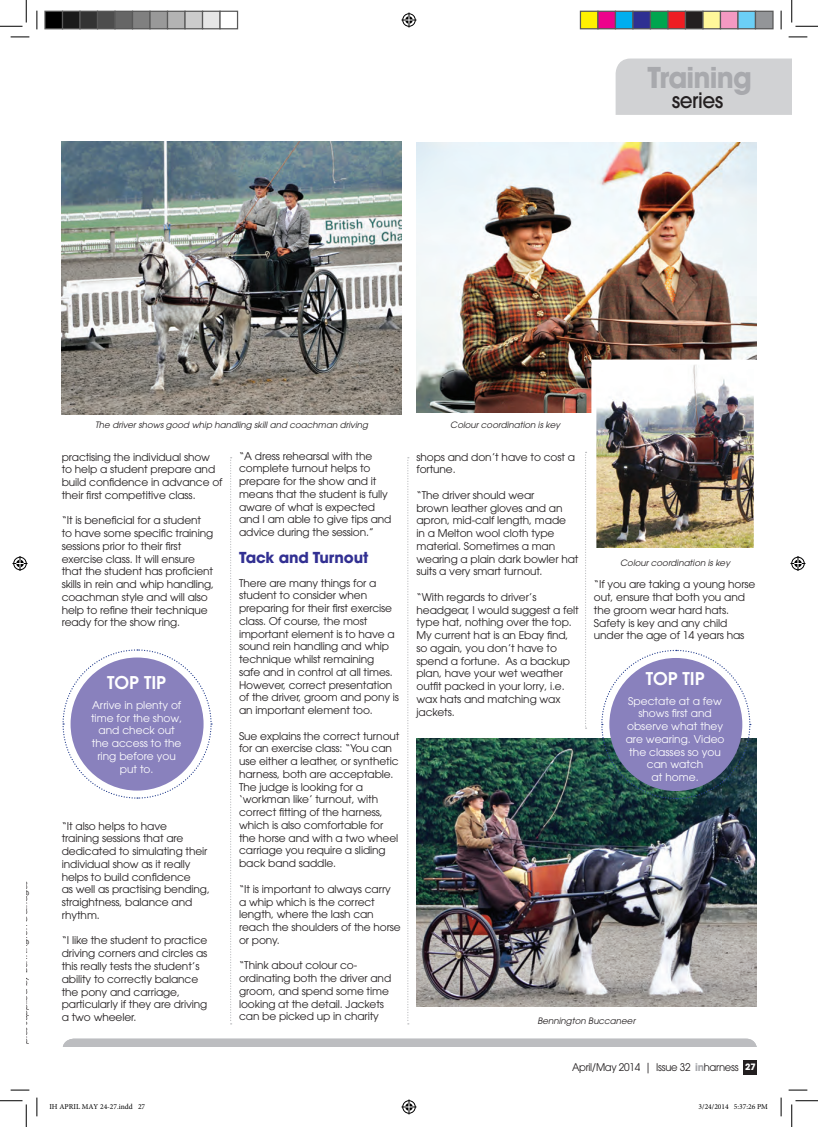
<style>
.page{position:relative;width:818px;height:1127px;background:#fff}
.page>*{position:absolute;margin:0;border:0;box-sizing:border-box;transform-origin:0 0}
.t1{font:700 28.5px "ITC Avant Garde Pro";letter-spacing:-.03em;color:#a8a9ad;scale:.95 1}
.t2{font:500 21.12px "ITC Avant Garde Pro";letter-spacing:-.03em;color:#231f20;scale:.95 1}
.t3{font:600 17.5px "ITC Avant Garde Pro";color:#fff}
.t4{font:700 15px "ITC Avant Garde Pro";letter-spacing:-.01em;color:#323092}
.t5{font:10.62px/12.8px "ITC Avant Garde Pro";letter-spacing:-.01em;color:#231f20}
.t6{font:10.62px/12.8px "ITC Avant Garde Pro";color:#fff;text-align:center}
.t7{font:10.5px "ITC Avant Garde Pro";letter-spacing:-.03em;color:#231f20;scale:.95 1}
.t8{font:italic 8.75px "ITC Avant Garde Pro";color:#231f20}
.t9{font:7.5px "Minion Pro";color:#000}
.s1{font-weight:700;color:#a8a9ad}
.s2{font-weight:700;font-size:8.75px;color:#fff}
</style>
<div class="page">
<div style="left:62px;top:1038px;width:695px;height:26px;background:#bcbdc0;border-radius:11px"></div>
<div style="left:57px;top:1046px;width:704px;height:30px;background:#fff"></div>
<div style="left:744px;top:1059px;width:13px;height:15px;background:#231f20"></div>
<div style="left:616px;top:58px;width:176px;height:57px;background:#d1d2d4"></div>
<img style="left:62px;top:141px;width:339px;height:273px">
<img style="left:416px;top:738px;width:340px;height:268px">
<img style="left:416px;top:142px;width:340px;height:270px">
<svg style="left:62px;top:649px;width:150px;height:150px"></svg>
<div style="left:71px;top:657px;width:133px;height:133px;background:#8981bd;border-radius:50%"></div>
<img style="left:597px;top:365px;width:156px;height:182px">
<div style="left:591px;top:359px;width:168px;height:199px;border:5px solid #fff"></div>
<svg style="left:230px;top:457px;width:2px;height:567px"></svg>
<svg style="left:407px;top:457px;width:2px;height:567px"></svg>
<svg style="left:585px;top:452px;width:1px;height:276px"></svg>
<svg style="left:601px;top:649px;width:150px;height:150px"></svg>
<div style="left:609px;top:657px;width:133px;height:133px;background:#8981bd;border-radius:50%"></div>
<svg style="left:11px;top:36px;width:18px;height:2px"></svg>
<svg style="left:788px;top:36px;width:19px;height:2px"></svg>
<svg style="left:11px;top:1089px;width:18px;height:1px"></svg>
<svg style="left:788px;top:1089px;width:19px;height:1px"></svg>
<svg style="left:36px;top:11px;width:2px;height:18px"></svg>
<svg style="left:36px;top:1097px;width:2px;height:18px"></svg>
<svg style="left:780px;top:11px;width:2px;height:18px"></svg>
<svg style="left:780px;top:1097px;width:2px;height:18px"></svg>
<svg style="left:0;top:0;width:27px;height:27px"></svg>
<svg style="left:0;top:1100px;width:27px;height:26px"></svg>
<svg style="left:791px;top:0;width:27px;height:27px"></svg>
<svg style="left:791px;top:1100px;width:27px;height:26px"></svg>
<svg style="left:401px;top:13px;width:15px;height:15px"></svg>
<svg style="left:401px;top:1099px;width:15px;height:15px"></svg>
<svg style="left:13px;top:556px;width:15px;height:15px"></svg>
<svg style="left:790px;top:556px;width:15px;height:15px"></svg>
<div style="left:45px;top:11px;width:18px;height:18px;background:#000"></div>
<div style="left:44px;top:11px;width:19px;height:18px;border:1px solid #595959"></div>
<div style="left:63px;top:11px;width:17px;height:18px;background:#1a1a1a"></div>
<div style="left:62px;top:11px;width:19px;height:18px;border:1px solid #595959"></div>
<div style="left:80px;top:11px;width:18px;height:18px;background:#333"></div>
<div style="left:79px;top:11px;width:19px;height:18px;border:1px solid #595959"></div>
<div style="left:98px;top:11px;width:17px;height:18px;background:#4d4d4d"></div>
<div style="left:97px;top:11px;width:19px;height:18px;border:1px solid #595959"></div>
<div style="left:115px;top:11px;width:18px;height:18px;background:#666"></div>
<div style="left:114px;top:11px;width:19px;height:18px;border:1px solid #595959"></div>
<div style="left:133px;top:11px;width:17px;height:18px;background:#808080"></div>
<div style="left:132px;top:11px;width:19px;height:18px;border:1px solid #595959"></div>
<div style="left:150px;top:11px;width:18px;height:18px;background:#999"></div>
<div style="left:149px;top:11px;width:19px;height:18px;border:1px solid #595959"></div>
<div style="left:168px;top:11px;width:17px;height:18px;background:#b3b3b3"></div>
<div style="left:167px;top:11px;width:19px;height:18px;border:1px solid #595959"></div>
<div style="left:185px;top:11px;width:18px;height:18px;background:#ccc"></div>
<div style="left:184px;top:11px;width:19px;height:18px;border:1px solid #595959"></div>
<div style="left:203px;top:11px;width:17px;height:18px;background:#e6e6e6"></div>
<div style="left:202px;top:11px;width:19px;height:18px;border:1px solid #595959"></div>
<div style="left:219px;top:11px;width:19px;height:18px;border:1px solid #595959"></div>
<div style="left:580px;top:11px;width:18px;height:18px;background:#fff101"></div>
<div style="left:580px;top:11px;width:18px;height:18px;border:1px solid #595959"></div>
<div style="left:598px;top:11px;width:17px;height:18px;background:#ed028c"></div>
<div style="left:597px;top:11px;width:19px;height:18px;border:1px solid #595959"></div>
<div style="left:615px;top:11px;width:18px;height:18px;background:#00aeef"></div>
<div style="left:615px;top:11px;width:18px;height:18px;border:1px solid #595959"></div>
<div style="left:633px;top:11px;width:17px;height:18px;background:#2e3092"></div>
<div style="left:632px;top:11px;width:19px;height:18px;border:1px solid #595959"></div>
<div style="left:650px;top:11px;width:18px;height:18px;background:#00a54f"></div>
<div style="left:650px;top:11px;width:18px;height:18px;border:1px solid #595959"></div>
<div style="left:668px;top:11px;width:17px;height:18px;background:#ee1d23"></div>
<div style="left:667px;top:11px;width:19px;height:18px;border:1px solid #595959"></div>
<div style="left:685px;top:11px;width:18px;height:18px;background:#231f20"></div>
<div style="left:685px;top:11px;width:18px;height:18px;border:1px solid #595959"></div>
<div style="left:703px;top:11px;width:17px;height:18px;background:#fff79a"></div>
<div style="left:702px;top:11px;width:19px;height:18px;border:1px solid #595959"></div>
<div style="left:720px;top:11px;width:18px;height:18px;background:#f499c2"></div>
<div style="left:720px;top:11px;width:18px;height:18px;border:1px solid #595959"></div>
<div style="left:738px;top:11px;width:17px;height:18px;background:#6bcff6"></div>
<div style="left:737px;top:11px;width:19px;height:18px;border:1px solid #595959"></div>
<div style="left:755px;top:11px;width:18px;height:18px;background:#939598"></div>
<div style="left:755px;top:11px;width:18px;height:18px;border:1px solid #595959"></div>
<svg style="left:743px;top:1063px;width:14px;height:12px"></svg>
<p class="t1" style="left:648px;top:59px;width:111px">Training</p>
<p class="t2" style="left:672px;top:86px;width:56px">series</p>
<p class="t8" style="left:18px;top:1043px;width:164px;rotate:-90deg">pics supplied by Bennington Carriages</p>
<p class="t8" style="left:95px;top:419px;width:274px">The driver shows good whip handling skill and coachman driving</p>
<p class="t5" style="left:62px;top:450px;width:162px">practising the individual show to help a student prepare and build confidence in advance of their first competitive class.</p>
<p class="t5" style="left:62px;top:514px;width:154px">“It is beneficial for a student to have some specific training sessions prior to their first exercise class. It will ensure that the student has proficient skills in rein and whip handling, coachman style and will also help to refine their technique ready for the show ring.</p>
<p class="t5" style="left:239px;top:449px;width:154px">“A dress rehearsal with the complete turnout helps to prepare for the show and it means that the student is fully aware of what is expected and I am able to give tips and advice during the session.”</p>
<p class="t4" style="left:239px;top:547px;width:131px">Tack and Turnout</p>
<p class="t5" style="left:239px;top:576px;width:161px">There are many things for a student to consider when preparing for their first exercise class. Of course, the most important element is to have a sound rein handling and whip technique whilst remaining<br>safe and in control at all times.<br>However, correct presentation of the driver, groom and pony is an important element too.</p>
<p class="t5" style="left:239px;top:729px;width:162px">Sue explains the correct turnout for an exercise class: “You can use either a leather, or synthetic harness, both are acceptable.<br>The judge is looking for a ‘workman like’ turnout, with correct fitting of the harness, which is also comfortable for the horse and with a two wheel carriage you require a sliding back band saddle.</p>
<p class="t5" style="left:239px;top:882px;width:163px">“It is important to always carry a whip which is the correct length, where the lash can reach the shoulders of the horse or pony.</p>
<p class="t5" style="left:239px;top:958px;width:154px">“Think about colour co&shy;ordinating both the driver and groom, and spend some time looking at the detail. Jackets can be picked up in charity</p>
<p class="t3" style="left:107px;top:671px;width:60px">TOP TIP</p>
<p class="t6" style="left:91px;top:698px;width:93px">Arrive in plenty of time for the show, and check out the access to the ring before you put to.</p>
<p class="t5" style="left:62px;top:819px;width:150px">“It also helps to have<br>training sessions that are dedicated to simulating their individual show as it really helps to build confidence<br>as well as practising bending, straightness, balance and rhythm.</p>
<p class="t5" style="left:62px;top:933px;width:147px">“I like the student to practice driving corners and circles as this really tests the student’s ability to correctly balance the pony and carriage, particularly if they are driving a two wheeler.</p>
<p class="t8" style="left:450px;top:419px;width:111px">Colour coordination is key</p>
<p class="t5" style="left:416px;top:450px;width:160px">shops and don’t have to cost a fortune.</p>
<p class="t5" style="left:416px;top:488px;width:163px">“The driver should wear<br>brown leather gloves and an apron, mid-calf length, made<br>in a Melton wool cloth type material. Sometimes a man wearing a plain dark bowler hat suits a very smart turnout.</p>
<p class="t5" style="left:416px;top:590px;width:164px">“With regards to driver’s headgear, I would suggest a felt type hat, nothing over the top.<br>My current hat is an Ebay find, so again, you don’t have to spend a fortune. As a backup plan, have your wet weather outfit packed in your lorry, i.e. wax hats and matching wax jackets.</p>
<p class="t8" style="left:620px;top:556px;width:111px">Colour coordination is key</p>
<p class="t5" style="left:594px;top:578px;width:163px">“If you are taking a young horse out, ensure that both you and the groom wear hard hats.<br>Safety is key and any child under the age of 14 years has</p>
<p class="t3" style="left:646px;top:666px;width:60px">TOP TIP</p>
<p class="t6" style="left:626px;top:694px;width:100px">Spectate at a few shows first and observe what they are wearing. Video the classes so you can watch<br>at home.</p>
<p class="t8" style="left:537px;top:1014px;width:99px">Bennington Buccaneer</p>
<p class="t7" style="left:572px;top:1060px;width:195px">April/May 2013 | Issue 26 <span class="s1">in</span>harness <span class="s2">27</span></p>
<p class="t7" style="left:635px;top:1060px;width:7px">4</p>
<p class="t7" style="left:680px;top:1060px;width:13px">32</p>
<p class="t9" style="left:49px;top:1101px;width:97px">IH APRIL MAY 24-27.indd 27</p>
<p class="t9" style="left:698px;top:1101px;width:71px">3/24/2014 5:37:26 PM</p>
</div>
